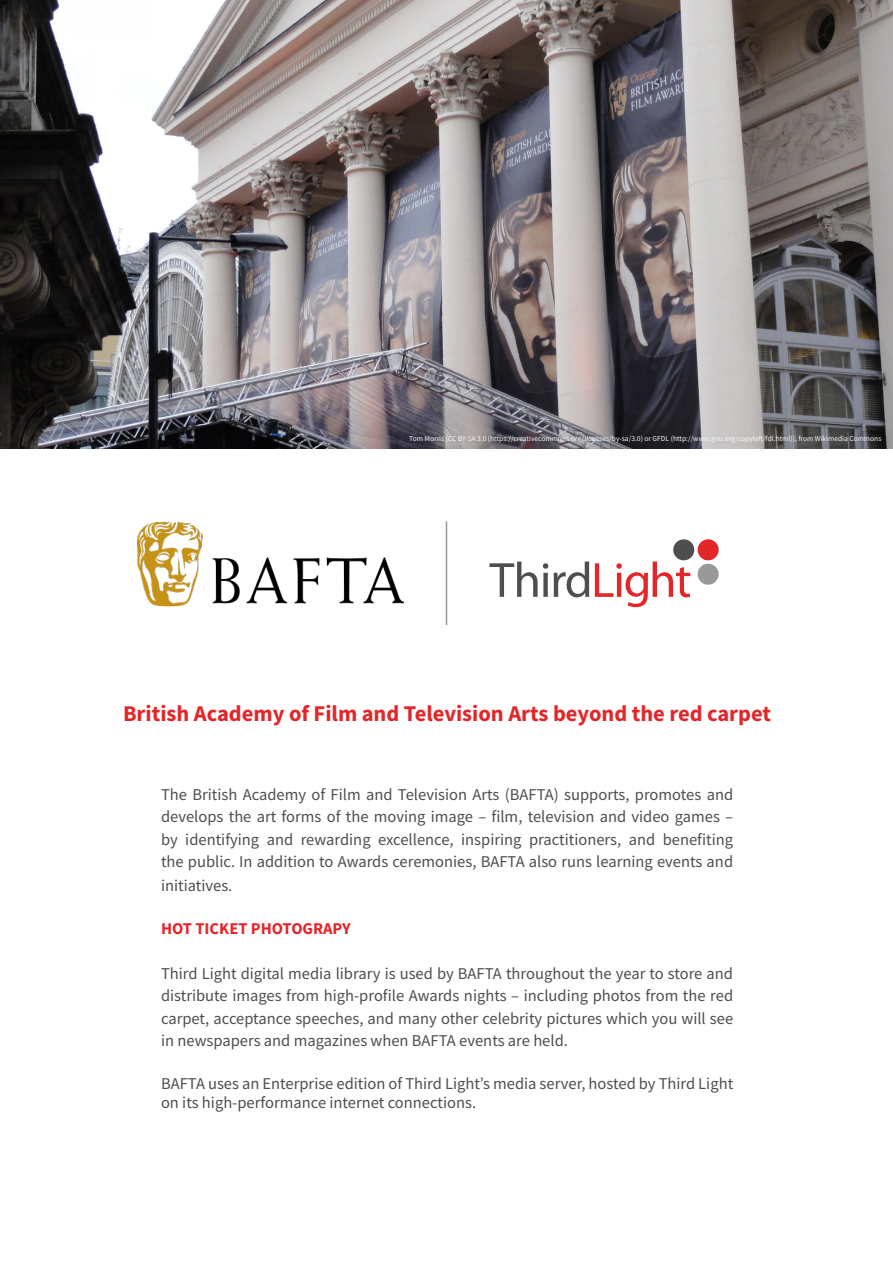
<style>
.page{position:relative;width:893px;height:1263px;background:#fff}
.page>*{position:absolute;margin:0;border:0;box-sizing:border-box;transform-origin:0 0}
.t1{font:700 22.5px "Source Sans Pro";color:#e32629}
.t2{font:16.5px/22.5px "Source Sans Pro";color:#4f4d4d;text-align:justify}
.t3{font:700 16.5px "Source Sans Pro";color:#e32629}
.t4{font:7.5px "Source Sans Pro";color:#f8f8f8}
</style>
<div class="page">
<img style="left:0;top:0;width:893px;height:449px">
<div style="left:698px;top:539px;width:21px;height:21px;background:#e32629;border-radius:50%"></div>
<div style="left:673px;top:539px;width:21px;height:21px;background:#4f4d4d;border-radius:50%"></div>
<div style="left:698px;top:564px;width:21px;height:21px;background:#999;border-radius:50%"></div>
<svg style="left:489px;top:561px;width:59px;height:36px"></svg>
<svg style="left:554px;top:561px;width:35px;height:36px"></svg>
<svg style="left:595px;top:561px;width:95px;height:46px"></svg>
<hr style="left:446px;top:521px;width:1px;height:104px;background:#999">
<img style="left:137px;top:522px;width:266px;height:85px">
<p class="t4" style="left:409px;top:434px;width:474px">Tom Morris [CC BY-SA 3.0 (https://creativecommons.org/licenses/by-sa/3.0) or GFDL (http://www.gnu.org/copyleft/fdl.html)], from Wikimedia Commons</p>
<h1 class="t1" style="left:123px;top:698px;width:650px">British Academy of Film and Television Arts beyond the red carpet</h1>
<p class="t2" style="left:161px;top:783px;width:574px">The British Academy of Film and Television Arts (BAFTA) supports, promotes and develops the art forms of the moving image – film, television and video games – by identifying and rewarding excellence, inspiring practitioners, and benefiting the public. In addition to Awards ceremonies, BAFTA also runs learning events and</p>
<p class="t2" style="left:161px;top:874px;width:73px">initiatives.</p>
<p class="t3" style="left:161px;top:917px;width:191px">HOT TICKET PHOTOGRAPY</p>
<p class="t2" style="left:161px;top:962px;width:574px">Third Light digital media library is used by BAFTA throughout the year to store and distribute images from high-profile Awards nights – including photos from the red carpet, acceptance speeches, and many other celebrity pictures which you will see in newspapers and magazines when BAFTA events are held.</p>
<p class="t2" style="left:161px;top:1073px;width:574px;line-height:19.8px">BAFTA uses an Enterprise edition of Third Light’s media server, hosted by Third Light on its high-performance internet connections.</p>
</div>
